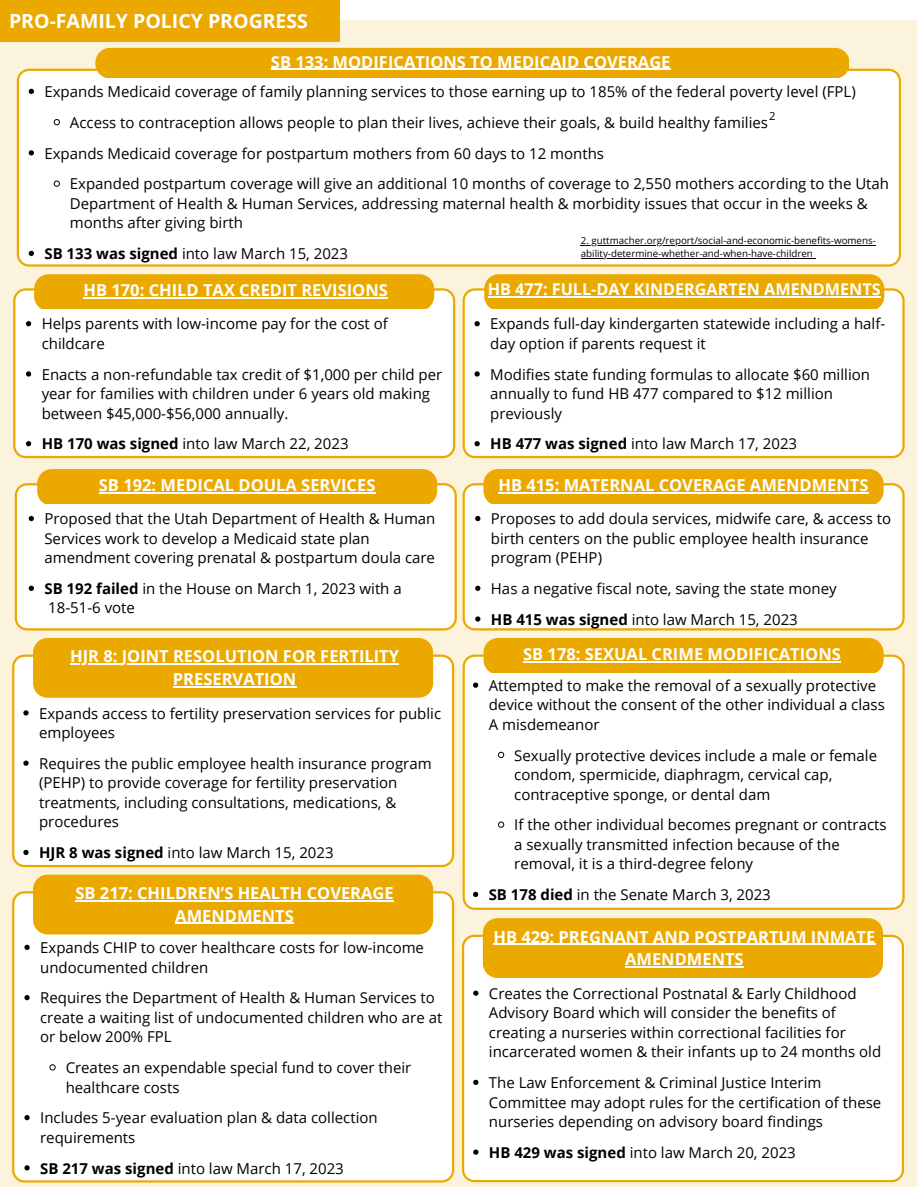
<style>
.page{position:relative;width:918px;height:1188px;background:#fff}
.page>*{position:absolute;margin:0;border:0;box-sizing:border-box;transform-origin:0 0}
.t1{font:700 19.5px "Open Sans";color:#fff}
.t2{font:700 16.5px/22.5px "Open Sans";color:#fff;text-align:center}
.t3{font:700 16.2px "Open Sans";color:#fff}
.t4{font:15px/19.5px "Open Sans";color:#000}
.t5{font:11.25px "Open Sans";color:#000}
.t6{font:9.75px/13px "Open Sans";color:#000}
.s1{font-weight:700}
</style>
<div class="page">
<div style="left:0;top:21px;width:917px;height:1166px;background:#fcf3dc"></div>
<div style="left:0;top:0;width:339px;height:42px;background:#eba900"></div>
<div style="left:17px;top:69px;width:884px;height:198px;background:#fff"></div>
<div style="left:95px;top:48px;width:753px;height:30px;background:#eba900"></div>
<svg style="left:29px;top:89px;width:5px;height:5px"></svg>
<svg style="left:53px;top:119px;width:7px;height:7px"></svg>
<svg style="left:29px;top:150px;width:5px;height:6px"></svg>
<svg style="left:53px;top:180px;width:7px;height:7px"></svg>
<svg style="left:29px;top:251px;width:5px;height:5px"></svg>
<hr style="left:271px;top:69px;width:400px;height:1px;background:#fff">
<div style="left:13px;top:288px;width:442px;height:170px;background:#fff"></div>
<div style="left:34px;top:274px;width:400px;height:35px;background:#eba900"></div>
<hr style="left:83px;top:297px;width:305px;height:1px;background:#fff">
<div style="left:463px;top:288px;width:442px;height:170px;background:#fff"></div>
<svg style="left:26px;top:321px;width:5px;height:5px"></svg>
<svg style="left:26px;top:371px;width:5px;height:6px"></svg>
<svg style="left:26px;top:441px;width:5px;height:5px"></svg>
<div style="left:484px;top:274px;width:400px;height:35px;background:#eba900"></div>
<hr style="left:488px;top:296px;width:393px;height:1px;background:#fff">
<svg style="left:475px;top:321px;width:5px;height:5px"></svg>
<svg style="left:475px;top:371px;width:5px;height:6px"></svg>
<svg style="left:475px;top:441px;width:5px;height:5px"></svg>
<div style="left:15px;top:483px;width:442px;height:148px;background:#fff"></div>
<div style="left:37px;top:469px;width:400px;height:35px;background:#eba900"></div>
<hr style="left:99px;top:492px;width:276px;height:1px;background:#fff">
<svg style="left:29px;top:516px;width:5px;height:5px"></svg>
<svg style="left:29px;top:586px;width:5px;height:5px"></svg>
<div style="left:463px;top:483px;width:442px;height:148px;background:#fff"></div>
<svg style="left:483px;top:469px;width:401px;height:35px;background:#ebac0a"></svg>
<hr style="left:499px;top:492px;width:370px;height:1px;background:#fff">
<svg style="left:475px;top:516px;width:5px;height:5px"></svg>
<svg style="left:475px;top:586px;width:5px;height:5px"></svg>
<svg style="left:475px;top:616px;width:5px;height:6px"></svg>
<div style="left:12px;top:655px;width:442px;height:212px;background:#fff"></div>
<div style="left:33px;top:638px;width:400px;height:60px;background:#eba900"></div>
<hr style="left:70px;top:664px;width:52px;height:1px;background:#fff">
<hr style="left:122px;top:664px;width:277px;height:1px;background:#fff">
<hr style="left:173px;top:686px;width:123px;height:1px;background:#fff">
<svg style="left:23px;top:710px;width:6px;height:6px"></svg>
<svg style="left:23px;top:761px;width:6px;height:5px"></svg>
<svg style="left:23px;top:850px;width:6px;height:5px"></svg>
<div style="left:463px;top:655px;width:442px;height:255px;background:#fff"></div>
<div style="left:483px;top:638px;width:401px;height:34px;background:#eba900"></div>
<hr style="left:523px;top:661px;width:318px;height:1px;background:#fff">
<svg style="left:473px;top:683px;width:5px;height:5px"></svg>
<svg style="left:498px;top:751px;width:7px;height:7px"></svg>
<svg style="left:498px;top:821px;width:7px;height:7px"></svg>
<svg style="left:473px;top:892px;width:5px;height:5px"></svg>
<div style="left:12px;top:891px;width:442px;height:292px;background:#fff"></div>
<div style="left:33px;top:875px;width:400px;height:59px;background:#eba900"></div>
<hr style="left:75px;top:900px;width:319px;height:1px;background:#fff">
<hr style="left:175px;top:923px;width:119px;height:1px;background:#fff">
<svg style="left:24px;top:945px;width:6px;height:5px"></svg>
<svg style="left:24px;top:995px;width:6px;height:5px"></svg>
<svg style="left:49px;top:1064px;width:7px;height:7px"></svg>
<svg style="left:24px;top:1115px;width:6px;height:5px"></svg>
<svg style="left:24px;top:1165px;width:6px;height:6px"></svg>
<div style="left:462px;top:935px;width:442px;height:247px;background:#fff"></div>
<div style="left:483px;top:918px;width:400px;height:60px;background:#eba900"></div>
<hr style="left:493px;top:944px;width:382px;height:1px;background:#fff">
<hr style="left:625px;top:966px;width:119px;height:1px;background:#fff">
<svg style="left:473px;top:991px;width:5px;height:5px"></svg>
<svg style="left:473px;top:1080px;width:5px;height:5px"></svg>
<svg style="left:473px;top:1150px;width:5px;height:5px"></svg>
<hr style="left:581px;top:245px;width:295px;height:1px;background:#000">
<hr style="left:581px;top:258px;width:232px;height:1px;background:#000">
<h1 class="t1" style="left:9px;top:7px;width:300px">PRO-FAMILY POLICY PROGRESS</h1>
<p class="t2" style="left:271px;top:50px;width:401px">SB 133: MODIFICATIONS TO MEDICAID COVERAGE</p>
<p class="t4" style="left:44px;top:81px;width:813px">Expands Medicaid coverage of family planning services to those earning up to 185% of the federal poverty level (FPL)</p>
<p class="t4" style="left:70px;top:112px;width:700px">Access to contraception allows people to plan their lives, achieve their goals, &amp; build healthy families</p>
<p class="t4" style="left:44px;top:143px;width:561px">Expands Medicaid coverage for postpartum mothers from 60 days to 12 months</p>
<p class="t4" style="left:70px;top:174px;width:821px">Expanded postpartum coverage will give an additional 10 months of coverage to 2,550 mothers according to the Utah</p>
<p class="t4" style="left:70px;top:193px;width:799px">Department of Health &amp; Human Services, addressing maternal health &amp; morbidity issues that occur in the weeks &amp; months after giving birth</p>
<p class="t4" style="left:44px;top:243px;width:305px"><span class="s1">SB 133 was signed</span> into law March 15, 2023</p>
<p class="t5" style="left:769px;top:108px;width:8px">2</p>
<p class="t6" style="left:581px;top:234px;width:297px">2. guttmacher.org/report/social-and-economic-benefits-womens&shy;ability-determine-whether-and-when-have-children</p>
<p class="t2" style="left:83px;top:279px;width:306px">HB 170: CHILD TAX CREDIT REVISIONS</p>
<p class="t4" style="left:42px;top:314px;width:348px">Helps parents with low-income pay for the cost of childcare</p>
<p class="t4" style="left:42px;top:364px;width:402px">Enacts a non-refundable tax credit of $1,000 per child per year for families with children under 6 years old making between $45,000-$56,000 annually.</p>
<p class="t4" style="left:42px;top:434px;width:308px"><span class="s1">HB 170 was signed</span> into law March 22, 2023</p>
<p class="t2" style="left:99px;top:473px;width:278px">SB 192: MEDICAL DOULA SERVICES</p>
<p class="t4" style="left:44px;top:509px;width:393px">Proposed that the Utah Department of Health &amp; Human<br>Services work to develop a Medicaid state plan amendment covering prenatal &amp; postpartum doula care</p>
<p class="t4" style="left:44px;top:578px;width:359px"><span class="s1">SB 192 failed</span> in the House on March 1, 2023 with a<br>18-51-6 vote</p>
<p class="t2" style="left:70px;top:645px;width:330px">HJR 8: JOINT RESOLUTION FOR FERTILITY<br>PRESERVATION</p>
<p class="t4" style="left:39px;top:703px;width:404px">Expands access to fertility preservation services for public employees</p>
<p class="t4" style="left:39px;top:753px;width:394px">Requires the public employee health insurance program (PEHP) to provide coverage for fertility preservation treatments, including consultations, medications, &amp; procedures</p>
<p class="t4" style="left:39px;top:842px;width:296px"><span class="s1">HJR 8 was signed</span> into law March 15, 2023</p>
<p class="t3" style="left:488px;top:278px;width:394px">HB 477: FULL-DAY KINDERGARTEN AMENDMENTS</p>
<p class="t4" style="left:490px;top:314px;width:397px">Expands full-day kindergarten statewide including a half&shy;day option if parents request it</p>
<p class="t4" style="left:490px;top:364px;width:381px">Modifies state funding formulas to allocate $60 million annually to fund HB 477 compared to $12 million previously</p>
<p class="t4" style="left:490px;top:434px;width:308px"><span class="s1">HB 477 was signed</span> into law March 17, 2023</p>
<p class="t2" style="left:499px;top:473px;width:372px">HB 415: MATERNAL COVERAGE AMENDMENTS</p>
<p class="t4" style="left:491px;top:509px;width:402px">Proposes to add doula services, midwife care, &amp; access to birth centers on the public employee health insurance program (PEHP)</p>
<p class="t4" style="left:491px;top:573px;width:347px;line-height:30.8px">Has a negative fiscal note, saving the state money<br><span class="s1">HB 415 was signed</span> into law March 15, 2023</p>
<p class="t2" style="left:523px;top:643px;width:319px">SB 178: SEXUAL CRIME MODIFICATIONS</p>
<p class="t4" style="left:489px;top:675px;width:398px">Attempted to make the removal of a sexually protective device without the consent of the other individual a class<br>A misdemeanor</p>
<p class="t4" style="left:514px;top:745px;width:364px">Sexually protective devices include a male or female condom, spermicide, diaphragm, cervical cap, contraceptive sponge, or dental dam</p>
<p class="t4" style="left:514px;top:815px;width:374px">If the other individual becomes pregnant or contracts a sexually transmitted infection because of the removal, it is a third-degree felony</p>
<p class="t2" style="left:75px;top:881px;width:320px">SB 217: CHILDREN’S HEALTH COVERAGE</p>
<p class="t4" style="left:489px;top:884px;width:284px"><span class="s1">SB 178 died</span> in the Senate March 3, 2023</p>
<p class="t2" style="left:175px;top:904px;width:120px">AMENDMENTS</p>
<p class="t4" style="left:40px;top:937px;width:385px">Expands CHIP to cover healthcare costs for low-income undocumented children</p>
<p class="t4" style="left:40px;top:988px;width:404px">Requires the Department of Health &amp; Human Services to create a waiting list of undocumented children who are at or below 200% FPL</p>
<p class="t4" style="left:66px;top:1057px;width:347px">Creates an expendable special fund to cover their healthcare costs</p>
<p class="t4" style="left:40px;top:1108px;width:339px">Includes 5-year evaluation plan &amp; data collection requirements</p>
<p class="t4" style="left:40px;top:1158px;width:305px"><span class="s1">SB 217 was signed</span> into law March 17, 2023</p>
<p class="t2" style="left:493px;top:925px;width:384px">HB 429: PREGNANT AND POSTPARTUM INMATE<br>AMENDMENTS</p>
<p class="t4" style="left:489px;top:983px;width:394px">Creates the Correctional Postnatal &amp; Early Childhood Advisory Board which will consider the benefits of creating a nurseries within correctional facilities for incarcerated women &amp; their infants up to 24 months old</p>
<p class="t4" style="left:489px;top:1072px;width:394px">The Law Enforcement &amp; Criminal Justice Interim<br>Committee may adopt rules for the certification of these nurseries depending on advisory board findings</p>
<p class="t4" style="left:489px;top:1142px;width:308px"><span class="s1">HB 429 was signed</span> into law March 20, 2023</p>
</div>
